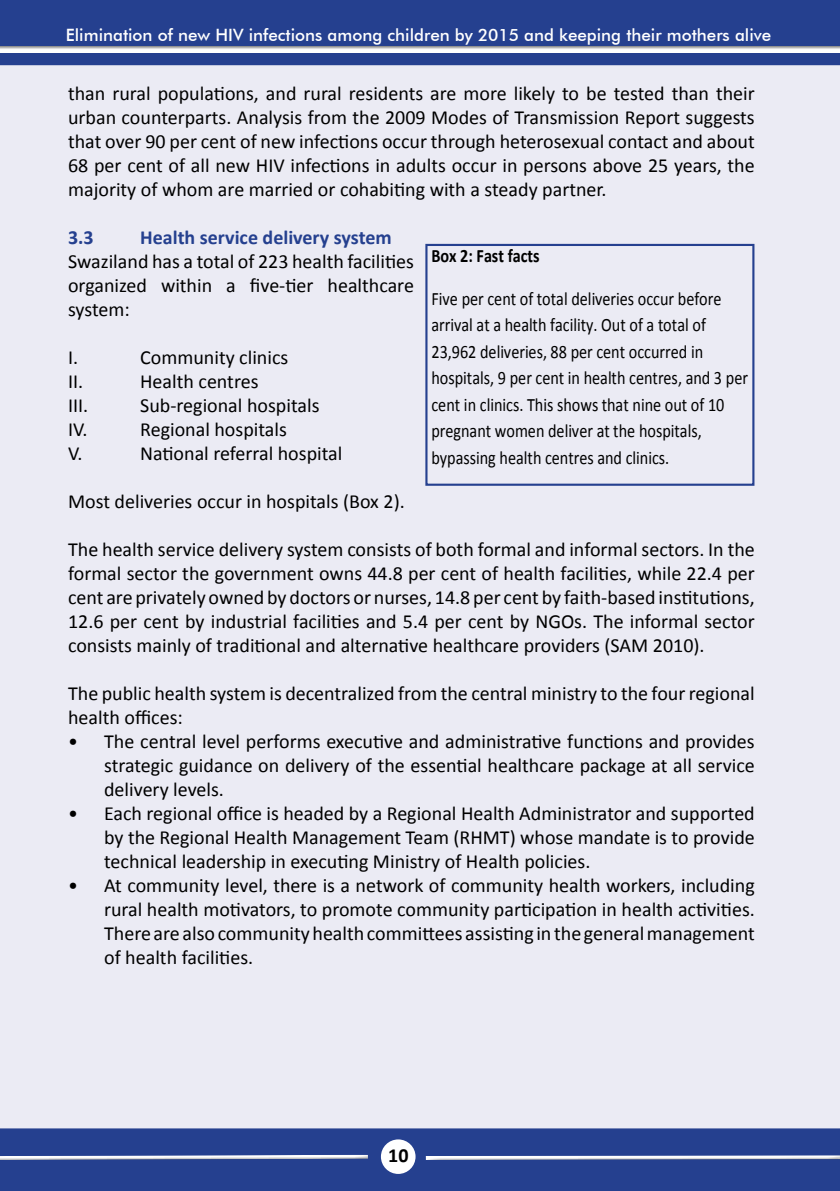
<style>
.page{position:relative;width:840px;height:1191px;background:#fff}
.page>*{position:absolute;margin:0;border:0;box-sizing:border-box;transform-origin:0 0}
.t1{font:20px/24px "Calibri";color:#000;text-align:justify}
.t2{font:700 20px "Calibri";color:#25408f}
.t3{font:700 20px "Calibri";color:#000}
.t4{font:18.8px/26.4px "Calibri";color:#000;scale:.86 1}
.t5{font:700 18.8px "Calibri";letter-spacing:-.005em;color:#000;scale:.86 1}
.t6{font:500 17px "Futura BT";color:#fff}
</style>
<div class="page">
<div style="left:0;top:0;width:839px;height:1191px;background:#ebebf4"></div>
<div style="left:0;top:1128px;width:839px;height:63px;background:#25408f"></div>
<div style="left:0;top:1151px;width:371px;height:10px;background:#000;opacity:.75"></div>
<div style="left:381px;top:1139px;width:34px;height:34px;background:#fff;border-radius:50%"></div>
<div style="left:0;top:0;width:839px;height:65px;background:#25408f"></div>
<div style="left:0;top:43px;width:839px;height:9px;background:#000;opacity:.75"></div>
<svg style="left:425px;top:1151px;width:414px;height:10px;background:#6d7eb0"></svg>
<div style="left:425px;top:244px;width:329px;height:242px;border:2px solid #25408f"></div>
<p class="t6" style="left:66px;top:25px;width:706px">Elimination of new HIV infections among children by 2015 and keeping their mothers alive</p>
<p class="t1" style="left:68px;top:80px;width:687px">than rural populations, and rural residents are more likely to be tested than their urban counterparts. Analysis from the 2009 Modes of Transmission Report suggests that over 90 per cent of new infections occur through heterosexual contact and about 68 per cent of all new HIV infections in adults occur in persons above 25 years, the majority of whom are married or cohabiting with a steady partner.</p>
<p class="t2" style="left:68px;top:225px;width:27px">3.3</p>
<p class="t2" style="left:140px;top:225px;width:253px">Health service delivery system</p>
<p class="t1" style="left:68px;top:248px;width:347px">Swaziland has a total of 223 health facilities organized within a five-tier healthcare system:</p>
<p class="t1" style="left:68px;top:344px;width:12px">I.</p>
<p class="t1" style="left:140px;top:344px;width:150px">Community clinics</p>
<p class="t1" style="left:68px;top:368px;width:17px">II.</p>
<p class="t1" style="left:140px;top:368px;width:120px">Health centres</p>
<p class="t1" style="left:68px;top:392px;width:22px">III.</p>
<p class="t1" style="left:140px;top:392px;width:181px">Sub-regional hospitals</p>
<p class="t1" style="left:68px;top:416px;width:21px">IV.</p>
<p class="t1" style="left:140px;top:416px;width:148px">Regional hospitals</p>
<p class="t1" style="left:68px;top:440px;width:16px">V.</p>
<p class="t1" style="left:140px;top:440px;width:204px">National referral hospital</p>
<p class="t1" style="left:68px;top:488px;width:338px">Most deliveries occur in hospitals (Box 2).</p>
<p class="t1" style="left:68px;top:536px;width:687px">The health service delivery system consists of both formal and informal sectors. In the formal sector the government owns 44.8 per cent of health facilities, while 22.4 per cent are privately owned by doctors or nurses, 14.8 per cent by faith-based institutions, 12.6 per cent by industrial facilities and 5.4 per cent by NGOs. The informal sector consists mainly of traditional and alternative healthcare providers (SAM 2010).</p>
<p class="t1" style="left:68px;top:680px;width:687px">The public health system is decentralized from the central ministry to the four regional health offices:</p>
<p class="t1" style="left:104px;top:728px;width:651px;text-indent:-36px">• The central level performs executive and administrative functions and provides strategic guidance on delivery of the essential healthcare package at all service delivery levels.</p>
<p class="t1" style="left:104px;top:800px;width:651px;text-indent:-36px">• Each regional office is headed by a Regional Health Administrator and supported by the Regional Health Management Team (RHMT) whose mandate is to provide technical leadership in executing Ministry of Health policies.</p>
<p class="t1" style="left:104px;top:872px;width:651px;text-indent:-36px">• At community level, there is a network of community health workers, including rural health motivators, to promote community participation in health activities.<br>There are also community health committees assisting in the general management of health facilities.</p>
<p class="t5" style="left:431px;top:244px;width:127px">Box 2: Fast facts</p>
<p class="t4" style="left:431px;top:284px;width:369px">Five per cent of total deliveries occur before arrival at a health facility. Out of a total of 23,962 deliveries, 88 per cent occurred in hospitals, 9 per cent in health centres, and 3 per cent in clinics. This shows that nine out of 10 pregnant women deliver at the hospitals, bypassing health centres and clinics.</p>
<p class="t3" style="left:388px;top:1143px;width:22px">10</p>
</div>
